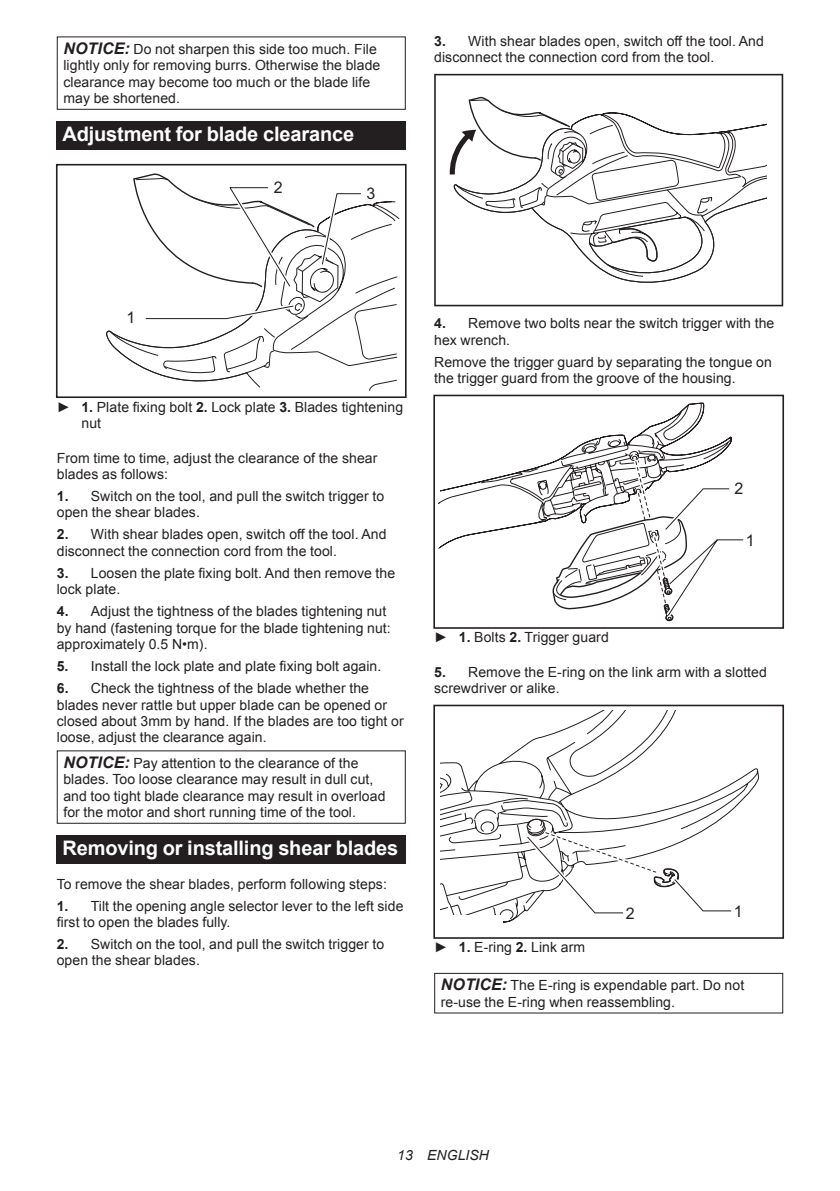
<style>
.page{position:relative;width:840px;height:1191px;background:#fff}
.page>*{position:absolute;margin:0;border:0;box-sizing:border-box;transform-origin:0 0}
.t1{font:700 20px "Arial";letter-spacing:-.01em;color:#fff}
.t2{font:16px "Arial";color:#231f20}
.t3{font:14px/16.4px "Arial";letter-spacing:.005em;color:#231f20}
.t4{font:italic 14px "Arial";letter-spacing:.005em;color:#231f20}
.s1{font-weight:700;font-style:italic;font-size:16px}
.s2{font-weight:700}
</style>
<div class="page">
<div style="left:57px;top:36px;width:348px;height:74px;border:1px solid #231f20"></div>
<div style="left:57px;top:121px;width:348px;height:29px;background:#231f20"></div>
<svg style="left:349px;top:224px;width:48px;height:167px"></svg>
<svg style="left:106px;top:322px;width:243px;height:66px"></svg>
<svg style="left:162px;top:336px;width:112px;height:38px"></svg>
<svg style="left:133px;top:173px;width:231px;height:149px"></svg>
<div style="left:57px;top:374px;width:68px;height:23px;background:#fff"></div>
<div style="left:56px;top:164px;width:350px;height:234px;border:2px solid #231f20"></div>
<div style="left:57px;top:835px;width:348px;height:28px;background:#231f20"></div>
<svg style="left:434px;top:74px;width:348px;height:232px"></svg>
<svg style="left:438px;top:402px;width:294px;height:147px"></svg>
<svg style="left:539px;top:439px;width:205px;height:183px"></svg>
<div style="left:433px;top:395px;width:350px;height:234px;border:2px solid #231f20"></div>
<svg style="left:440px;top:711px;width:318px;height:98px"></svg>
<svg style="left:440px;top:780px;width:294px;height:144px"></svg>
<div style="left:434px;top:915px;width:68px;height:23px;background:#fff"></div>
<div style="left:433px;top:704px;width:350px;height:234px;border:2px solid #231f20"></div>
<div style="left:434px;top:973px;width:348px;height:40px;border:1px solid #231f20"></div>
<p class="t3" style="left:63px;top:41px;width:318px"><span class="s1">NOTICE:</span> Do not sharpen this side too much. File lightly only for removing burrs. Otherwise the blade clearance may become too much or the blade life may be shortened.</p>
<h1 class="t1" style="left:62px;top:121px;width:293px">Adjustment for blade clearance</h1>
<p class="t2" style="left:273px;top:177px;width:10px">2</p>
<p class="t2" style="left:366px;top:183px;width:10px">3</p>
<p class="t3" style="left:434px;top:33px;width:331px"><span class="s2">3.</span> With shear blades open, switch off the tool. And disconnect the connection cord from the tool.</p>
<p class="t2" style="left:127px;top:307px;width:10px">1</p>
<p class="t3" style="left:81px;top:398px;width:323px;text-indent:-25px">► <span class="s2">1.</span> Plate fixing bolt <span class="s2">2.</span> Lock plate <span class="s2">3.</span> Blades tightening nut</p>
<p class="t3" style="left:57px;top:449px;width:322px">From time to time, adjust the clearance of the shear blades as follows:</p>
<p class="t3" style="left:57px;top:488px;width:329px"><span class="s2">1.</span> Switch on the tool, and pull the switch trigger to open the shear blades.</p>
<p class="t3" style="left:57px;top:526px;width:331px"><span class="s2">2.</span> With shear blades open, switch off the tool. And disconnect the connection cord from the tool.</p>
<p class="t3" style="left:57px;top:565px;width:340px"><span class="s2">3.</span> Loosen the plate fixing bolt. And then remove the lock plate.</p>
<p class="t3" style="left:57px;top:603px;width:335px"><span class="s2">4.</span> Adjust the tightness of the blades tightening nut by hand (fastening torque for the blade tightening nut: approximately 0.5 N•m).</p>
<p class="t3" style="left:57px;top:658px;width:326px"><span class="s2">5.</span> Install the lock plate and plate fixing bolt again.</p>
<p class="t3" style="left:57px;top:680px;width:348px"><span class="s2">6.</span> Check the tightness of the blade whether the blades never rattle but upper blade can be opened or closed about 3mm by hand. If the blades are too tight or loose, adjust the clearance again.</p>
<p class="t3" style="left:63px;top:755px;width:323px"><span class="s1">NOTICE:</span> Pay attention to the clearance of the blades. Too loose clearance may result in dull cut, and too tight blade clearance may result in overload for the motor and short running time of the tool.</p>
<h1 class="t1" style="left:62px;top:834px;width:337px">Removing or installing shear blades</h1>
<p class="t3" style="left:57px;top:875px;width:331px">To remove the shear blades, perform following steps:</p>
<p class="t3" style="left:57px;top:897px;width:348px"><span class="s2">1.</span> Tilt the opening angle selector lever to the left side first to open the blades fully.</p>
<p class="t3" style="left:57px;top:936px;width:329px"><span class="s2">2.</span> Switch on the tool, and pull the switch trigger to open the shear blades.</p>
<p class="t3" style="left:434px;top:315px;width:341px"><span class="s2">4.</span> Remove two bolts near the switch trigger with the hex wrench.</p>
<p class="t3" style="left:434px;top:354px;width:339px">Remove the trigger guard by separating the tongue on the trigger guard from the groove of the housing.</p>
<p class="t2" style="left:734px;top:477px;width:10px">2</p>
<p class="t2" style="left:745px;top:529px;width:10px">1</p>
<p class="t3" style="left:434px;top:629px;width:176px">► <span class="s2">1.</span> Bolts <span class="s2">2.</span> Trigger guard</p>
<p class="t3" style="left:434px;top:664px;width:334px"><span class="s2">5.</span> Remove the E-ring on the link arm with a slotted screwdriver or alike.</p>
<p class="t2" style="left:625px;top:902px;width:10px">2</p>
<p class="t2" style="left:733px;top:900px;width:10px">1</p>
<p class="t3" style="left:434px;top:939px;width:152px">► <span class="s2">1.</span> E-ring <span class="s2">2.</span> Link arm</p>
<p class="t3" style="left:440px;top:977px;width:305px"><span class="s1">NOTICE:</span> The E-ring is expendable part. Do not re-use the E-ring when reassembling.</p>
<p class="t4" style="left:397px;top:1146px;width:93px">13 ENGLISH</p>
</div>
